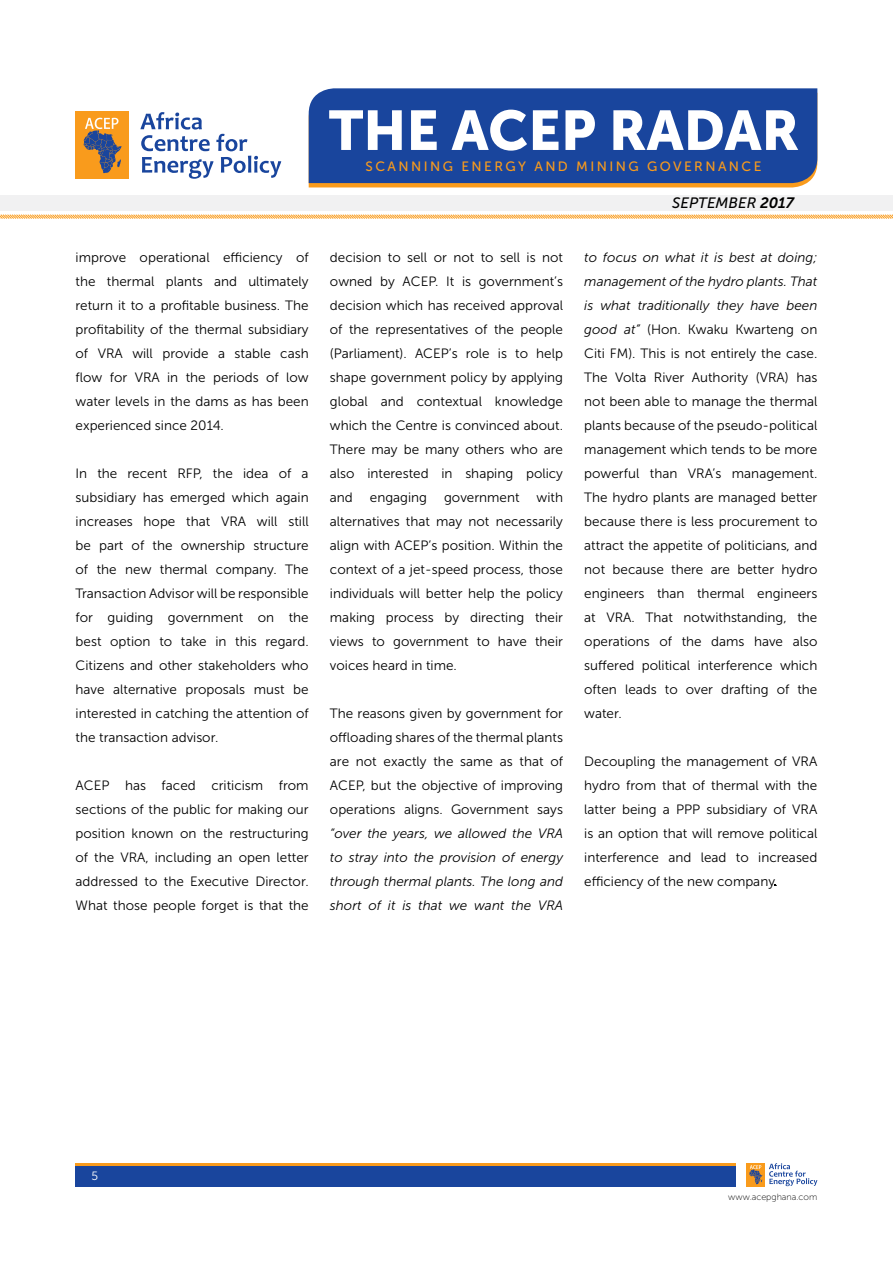
<style>
.page{position:relative;width:893px;height:1263px;background:#fff}
.page>*{position:absolute;margin:0;border:0;box-sizing:border-box;transform-origin:0 0}
.t1{font:55.5px "Museo Sans 900";color:#fff}
.t2{font:italic 15px "Museo Sans 500";color:#000}
.t3{font:13.5px/24px "Museo Sans 300";color:#000;text-align:justify}
.t4{font:italic 13.5px/24px "Museo Sans 300";color:#000;text-align:justify}
.t5{font:13.5px "Museo Sans 500";letter-spacing:.18em;color:#f99b1c}
.t6{font:12px "Museo Sans 300";color:#fff}
.t7{font:9px "Museo Sans 100";color:#000}
.s1{font-family:"Museo Sans 700"}
.s2{font-style:italic}
</style>
<div class="page">
<div style="left:76px;top:1165px;width:660px;height:21px;background:#19459d"></div>
<hr style="left:76px;top:1163px;width:660px;height:2px;background:#f99b1c">
<div style="left:747px;top:1163px;width:18px;height:23px;background:#f99b1c"></div>
<svg style="left:749px;top:1165px;width:13px;height:19px"></svg>
<svg style="left:769px;top:1163px;width:48px;height:23px"></svg>
<div style="left:0;top:195px;width:893px;height:15px;background:#f1f1f2"></div>
<svg style="left:309px;top:183px;width:498px;height:4px;background:#f39920"></svg>
<div style="left:76px;top:112px;width:53px;height:67px;background:#f99b1c"></div>
<svg style="left:83px;top:118px;width:39px;height:55px"></svg>
<svg style="left:140px;top:112px;width:141px;height:67px"></svg>
<div style="left:309px;top:88px;width:508px;height:95px;background:#19459d"></div>
<svg style="left:0;top:214px;width:893px;height:5px;background:#fbcd8f"></svg>
<p class="t3" style="left:76px;top:245px;width:235px">improve operational efficiency of the thermal plants and ultimately return it to a profitable business. The profitability of the thermal subsidiary of VRA will provide a stable cash flow for VRA in the periods of low water levels in the dams as has been experienced since 2014.</p>
<p class="t3" style="left:76px;top:461px;width:235px">In the recent RFP, the idea of a subsidiary has emerged which again increases hope that VRA will still be part of the ownership structure of the new thermal company. The Transaction Advisor will be responsible for guiding government on the best option to take in this regard.<br>Citizens and other stakeholders who have alternative proposals must be interested in catching the attention of the transaction advisor.</p>
<p class="t3" style="left:76px;top:773px;width:235px">ACEP has faced criticism from sections of the public for making our position known on the restructuring of the VRA, including an open letter addressed to the Executive Director.<br>What those people forget is that the</p>
<h1 class="t1" style="left:329px;top:99px;width:472px">THE ACEP RADAR</h1>
<p class="t5" style="left:366px;top:159px;width:397px">SCANNING ENERGY AND MINING GOVERNANCE</p>
<p class="t3" style="left:330px;top:245px;width:235px">decision to sell or not to sell is not owned by ACEP. It is government’s decision which has received approval of the representatives of the people (Parliament). ACEP’s role is to help shape government policy by applying global and contextual knowledge which the Centre is convinced about.<br>There may be many others who are also interested in shaping policy and</p>
<p class="t3" style="left:330px;top:485px;width:235px;text-indent:207px">with alternatives that may not necessarily align with ACEP’s position. Within the context of a jet-speed process, those individuals will better help the policy making process by directing their views to government to have their voices heard in time.</p>
<p class="t3" style="left:330px;top:701px;width:235px">The reasons given by government for offloading shares of the thermal plants are not exactly the same as that of ACEP, but the objective of improving operations aligns. Government says</p>
<p class="t4" style="left:330px;top:821px;width:235px">“over the years, we allowed the VRA to stray into the provision of energy through thermal plants. The long and short of it is that we want the VRA</p>
<p class="t3" style="left:370px;top:485px;width:59px">engaging</p>
<p class="t3" style="left:444px;top:485px;width:77px">government</p>
<p class="t2" style="left:672px;top:195px;width:123px">SEPTEMBER <span class="s1">2017</span></p>
<p class="t3" style="left:584px;top:245px;width:235px"><span class="s2">to focus on what it is best at doing; management of the hydro plants. That is what traditionally they have been good at”</span> (Hon. Kwaku Kwarteng on Citi FM). This is not entirely the case.<br>The Volta River Authority (VRA) has not been able to manage the thermal plants because of the pseudo-political management which tends to be more powerful than VRA’s management.<br>The hydro plants are managed better because there is less procurement to attract the appetite of politicians, and not because there are better hydro engineers than thermal engineers at VRA. That notwithstanding, the operations of the dams have also suffered political interference which often leads to over drafting of the water.</p>
<p class="t3" style="left:584px;top:749px;width:235px">Decoupling the management of VRA hydro from that of thermal with the latter being a PPP subsidiary of VRA is an option that will remove political interference and lead to increased efficiency of the new company.</p>
<p class="t6" style="left:92px;top:1169px;width:8px">5</p>
<p class="t7" style="left:728px;top:1192px;width:91px">www.acepghana.com</p>
</div>
